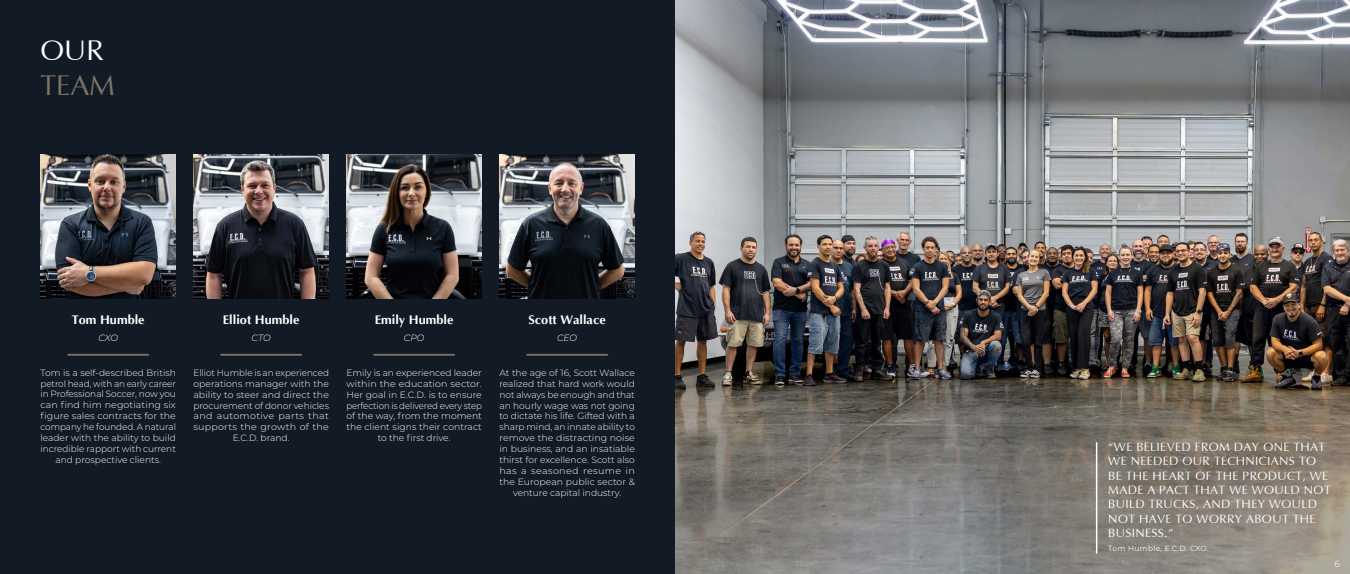
<style>
.page{position:relative;width:1350px;height:574px;background:#121b25}
.page>*{position:absolute;margin:0;border:0;box-sizing:border-box;transform-origin:0 0}
.Heading_01{font:28.5px/34.2px "Optima";color:#7d7366}
.Short_Blurb_Header{font:700 12.75px "Optima";color:#fff}
.t1{font:12px/14.4px "Optima";letter-spacing:.03em;color:#fff}
.Short_Blurb_Subhead{font:300 9.07px/10.9px "Montserrat";color:#fff;text-align:center}
.Short_Blurb_Subhead-2{font:italic 300 9.07px "Montserrat";letter-spacing:-.005em;color:#fff}
.t2{font:300 9px "Montserrat";color:#fff}
.Attribution{font:7.5px "Montserrat";letter-spacing:.04em;color:#fff}
.s1{color:#fff}
</style>
<div class="page">
<img style="left:40px;top:154px;width:136px;height:144px">
<img style="left:193px;top:154px;width:136px;height:144px">
<img style="left:346px;top:154px;width:136px;height:144px">
<img style="left:499px;top:154px;width:136px;height:144px">
<hr style="left:68px;top:354px;width:80px;height:2px;background:#7d7366">
<hr style="left:221px;top:354px;width:80px;height:2px;background:#7d7366">
<hr style="left:374px;top:354px;width:80px;height:2px;background:#7d7366">
<hr style="left:527px;top:354px;width:80px;height:2px;background:#7d7366">
<img style="left:675px;top:0;width:675px;height:574px">
<hr style="left:1096px;top:443px;width:1px;height:110px;background:#fff">
<p class="Heading_01" style="left:40px;top:35px;width:76px"><span class="s1">OUR<br></span>TEAM</p>
<p class="Short_Blurb_Header" style="left:72px;top:312px;width:74px">Tom Humble</p>
<p class="Short_Blurb_Subhead-2" style="left:98px;top:332px;width:21px">CXO</p>
<p class="Short_Blurb_Subhead" style="left:40px;top:367px;width:137px">Tom is a self-described British petrol head, with an early career in Professional Soccer, now you can find him negotiating six figure sales contracts for the company he founded. A natural leader with the ability to build incredible rapport with current and prospective clients.</p>
<p class="Short_Blurb_Header" style="left:223px;top:313px;width:78px">Elliot Humble</p>
<p class="Short_Blurb_Subhead-2" style="left:252px;top:332px;width:21px">CTO</p>
<p class="Short_Blurb_Subhead" style="left:193px;top:367px;width:137px">Elliot Humble is an experienced operations manager with the ability to steer and direct the procurement of donor vehicles and automotive parts that supports the growth of the<br>E.C.D. brand.</p>
<p class="Short_Blurb_Header" style="left:375px;top:313px;width:80px">Emily Humble</p>
<p class="Short_Blurb_Subhead-2" style="left:404px;top:332px;width:22px">CPO</p>
<p class="Short_Blurb_Subhead" style="left:346px;top:367px;width:137px">Emily is an experienced leader within the education sector.<br>Her goal in E.C.D. is to ensure perfection is delivered every step of the way, from the moment the client signs their contract to the first drive.</p>
<p class="Short_Blurb_Header" style="left:529px;top:313px;width:79px">Scott Wallace</p>
<p class="Short_Blurb_Subhead-2" style="left:557px;top:332px;width:22px">CEO</p>
<p class="Short_Blurb_Subhead" style="left:499px;top:367px;width:137px">At the age of 16, Scott Wallace realized that hard work would not always be enough and that an hourly wage was not going to dictate his life. Gifted with a sharp mind, an innate ability to remove the distracting noise in business, and an insatiable thirst for excellence. Scott also has a seasoned resume in the European public sector &amp; venture capital industry.</p>
<p class="t1" style="left:1108px;top:440px;width:224px">“WE BELIEVED FROM DAY ONE THAT<br>WE NEEDED OUR TECHNICIANS TO<br>BE THE HEART OF THE PRODUCT, WE<br>MADE A PACT THAT WE WOULD NOT<br>BUILD TRUCKS, AND THEY WOULD<br>NOT HAVE TO WORRY ABOUT THE<br>BUSINESS.”</p>
<p class="Attribution" style="left:1108px;top:543px;width:102px">Tom Humble, E.C.D. CXO.</p>
<p class="t2" style="left:1334px;top:558px;width:7px">6</p>
</div>
